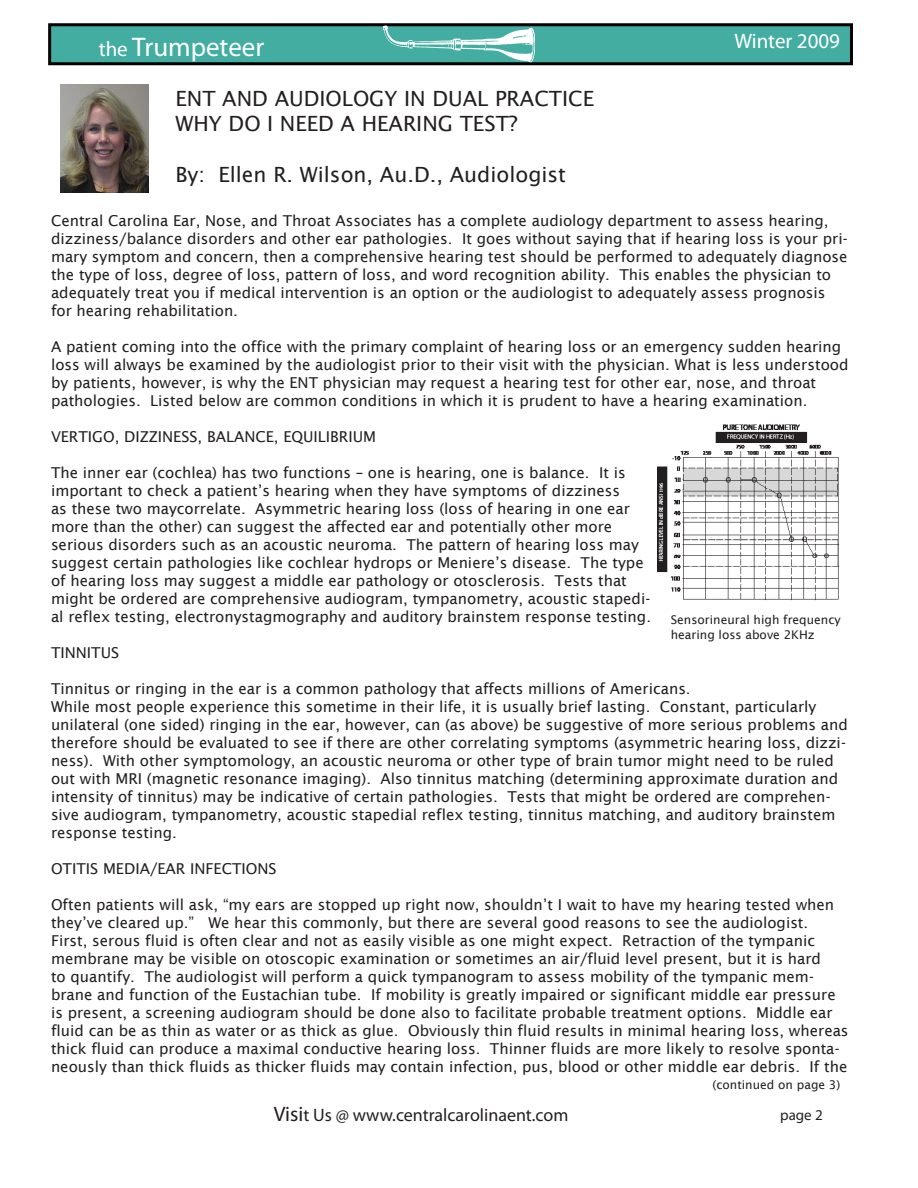
<style>
.page{position:relative;width:918px;height:1188px;background:#fff}
.page>*{position:absolute;margin:0;border:0;box-sizing:border-box;transform-origin:0 0}
.t1{font:27px "Myriad Pro";color:#fff}
.t2{font:21px "Lucida Sans";color:#231f20}
.t3{font:21px "Myriad Pro";color:#fff}
.t4{font:18px "Myriad Pro";color:#231f20}
.t5{font:15px/18px "Lucida Sans";color:#231f20}
.t6{font:15px "Myriad Pro";color:#231f20}
.t7{font:12px/14.4px "Lucida Sans";color:#231f20}
.s1{font-size:21px}
</style>
<div class="page">
<div style="left:50px;top:25px;width:801px;height:39px;background:#44ada1"></div>
<div style="left:48px;top:23px;width:805px;height:42px;border:3px solid #000"></div>
<img style="left:383px;top:26px;width:152px;height:36px">
<img style="left:61px;top:85px;width:87px;height:108px">
<img style="left:658px;top:424px;width:182px;height:177px">
<p class="t1" style="left:99px;top:30px;width:167px"><span class="s1">the</span> Trumpeteer</p>
<p class="t3" style="left:734px;top:28px;width:107px">Winter 2009</p>
<p class="t2" style="left:176px;top:87px;width:420px">ENT AND AUDIOLOGY IN DUAL PRACTICE</p>
<p class="t2" style="left:176px;top:112px;width:344px">WHY DO I NEED A HEARING TEST?</p>
<p class="t2" style="left:176px;top:162px;width:392px">By: Ellen R. Wilson, Au.D., Audiologist</p>
<p class="t5" style="left:51px;top:212px;width:798px">Central Carolina Ear, Nose, and Throat Associates has a complete audiology department to assess hearing, dizziness/balance disorders and other ear pathologies. It goes without saying that if hearing loss is your pri&shy;mary symptom and concern, then a comprehensive hearing test should be performed to adequately diagnose the type of loss, degree of loss, pattern of loss, and word recognition ability. This enables the physician to adequately treat you if medical intervention is an option or the audiologist to adequately assess prognosis for hearing rehabilitation.</p>
<p class="t5" style="left:51px;top:338px;width:799px">A patient coming into the office with the primary complaint of hearing loss or an emergency sudden hearing loss will always be examined by the audiologist prior to their visit with the physician. What is less understood by patients, however, is why the ENT physician may request a hearing test for other ear, nose, and throat pathologies. Listed below are common conditions in which it is prudent to have a hearing examination.</p>
<p class="t5" style="left:51px;top:428px;width:20px">Vertigo</p>
<p class="t5" style="left:115px;top:428px;width:52px">, dizziness</p>
<p class="t5" style="left:198px;top:428px;width:20px">, balance</p>
<p class="t5" style="left:274px;top:428px;width:39px">, equilibrium</p>
<p class="t5" style="left:51px;top:464px;width:602px">The inner ear (cochlea) has two functions – one is hearing, one is balance. It is important to check a patient’s hearing when they have symptoms of dizziness<br>as these two maycorrelate. Asymmetric hearing loss (loss of hearing in one ear more than the other) can suggest the affected ear and potentially other more serious disorders such as an acoustic neuroma. The pattern of hearing loss may suggest certain pathologies like cochlear hydrops or Meniere’s disease. The type of hearing loss may suggest a middle ear pathology or otosclerosis. Tests that might be ordered are comprehensive audiogram, tympanometry, acoustic stapedi&shy;al reflex testing, electronystagmography and auditory brainstem response testing.</p>
<p class="t5" style="left:51px;top:644px;width:70px">TINNITUS</p>
<p class="t5" style="left:51px;top:680px;width:641px">Tinnitus or ringing in the ear is a common pathology that affects millions of Americans.</p>
<p class="t5" style="left:51px;top:698px;width:798px">While most people experience this sometime in their life, it is usually brief lasting. Constant, particularly unilateral (one sided) ringing in the ear, however, can (as above) be suggestive of more serious problems and therefore should be evaluated to see if there are other correlating symptoms (asymmetric hearing loss, dizzi&shy;ness). With other symptomology, an acoustic neuroma or other type of brain tumor might need to be ruled out with MRI (magnetic resonance imaging). Also tinnitus matching (determining approximate duration and intensity of tinnitus) may be indicative of certain pathologies. Tests that might be ordered are comprehen&shy;sive audiogram, tympanometry, acoustic stapedial reflex testing, tinnitus matching, and auditory brainstem response testing.</p>
<p class="t5" style="left:51px;top:860px;width:227px">OTITIS MEDIA/EAR INFECTIONS</p>
<p class="t5" style="left:51px;top:896px;width:799px">Often patients will ask, “my ears are stopped up right now, shouldn’t I wait to have my hearing tested when they’ve cleared up.” We hear this commonly, but there are several good reasons to see the audiologist.<br>First, serous fluid is often clear and not as easily visible as one might expect. Retraction of the tympanic membrane may be visible on otoscopic examination or sometimes an air/fluid level present, but it is hard<br>to quantify. The audiologist will perform a quick tympanogram to assess mobility of the tympanic mem&shy;brane and function of the Eustachian tube. If mobility is greatly impaired or significant middle ear pressure is present, a screening audiogram should be done also to facilitate probable treatment options. Middle ear fluid can be as thin as water or as thick as glue. Obviously thin fluid results in minimal hearing loss, whereas thick fluid can produce a maximal conductive hearing loss. Thinner fluids are more likely to resolve sponta&shy;neously than thick fluids as thicker fluids may contain infection, pus, blood or other middle ear debris. If the</p>
<p class="t7" style="left:671px;top:613px;width:172px">Sensorineural high frequency hearing loss above 2KHz</p>
<p class="t7" style="left:712px;top:1078px;width:129px">(continued on page 3)</p>
<p class="t4" style="left:274px;top:1104px;width:296px"><span class="s1">Visi</span>t Us @ www.centralcarolinaent.com</p>
<p class="t6" style="left:780px;top:1106px;width:44px">page 2</p>
</div>
